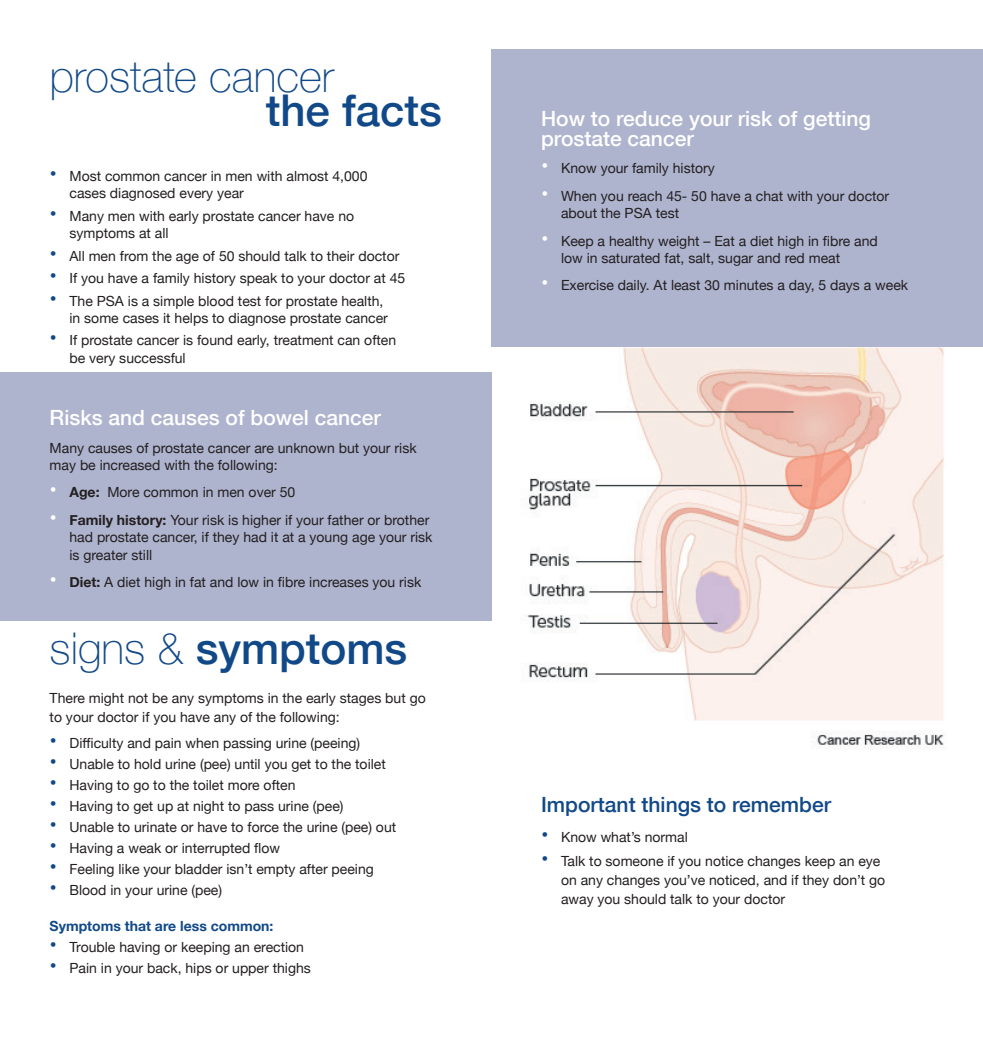
<style>
.page{position:relative;width:983px;height:1042px;background:#fff}
.page>*{position:absolute;margin:0;border:0;box-sizing:border-box;transform-origin:0 0}
.t1{font:500 43.75px "Helvetica Neue";color:#114988}
.t2{font:100 43.75px "Helvetica Neue";color:#114988}
.t3{font:500 21px/19.2px "Helvetica Neue";color:#fff}
.t4{font:500 21px "Helvetica Neue";color:#114988}
.t5{font:14px/17.5px "Helvetica Neue";color:#231f20}
.t6{font:700 14px "Helvetica Neue";color:#114988}
.s1{font-size:21px;color:#114988}
.s2{font-size:21px;color:#fff}
.s3{font-weight:700}
.s4{font-weight:100}
</style>
<div class="page">
<div style="left:0;top:372px;width:491px;height:248px;background:#aeb3ce"></div>
<img style="left:527px;top:347px;width:417px;height:402px">
<div style="left:491px;top:50px;width:491px;height:297px;background:#aeb3ce"></div>
<h1 class="t2" style="left:50px;top:43px;width:286px">prostate cancer</h1>
<h1 class="t1" style="left:266px;top:84px;width:177px">the facts</h1>
<p class="t5" style="left:69px;top:168px;width:299px;text-indent:-20px"><span class="s1">•</span> Most common cancer in men with almost 4,000 cases diagnosed every year</p>
<p class="t5" style="left:69px;top:208px;width:286px;text-indent:-20px"><span class="s1">•</span> Many men with early prostate cancer have no symptoms at all</p>
<p class="t5" style="left:50px;top:248px;width:351px"><span class="s1">•</span> All men from the age of 50 should talk to their doctor</p>
<p class="t5" style="left:50px;top:270px;width:357px"><span class="s1">•</span> If you have a family history speak to your doctor at 45</p>
<p class="t5" style="left:69px;top:293px;width:320px;text-indent:-20px"><span class="s1">•</span> The PSA is a simple blood test for prostate health, in some cases it helps to diagnose prostate cancer</p>
<p class="t5" style="left:69px;top:332px;width:328px;text-indent:-20px"><span class="s1">•</span> If prostate cancer is found early, treatment can often be very successful</p>
<h2 class="t3" style="left:50px;top:408px;width:333px">Risks and causes of bowel cancer</h2>
<p class="t5" style="left:50px;top:439px;width:368px">Many causes of prostate cancer are unknown but your risk may be increased with the following:</p>
<p class="t5" style="left:50px;top:484px;width:247px"><span class="s2">•</span> <span class="s3">Age:</span> More common in men over 50</p>
<p class="t5" style="left:69px;top:512px;width:364px;text-indent:-20px"><span class="s2">•</span> <span class="s3">Family history:</span> Your risk is higher if your father or brother had prostate cancer, if they had it at a young age your risk is greater still</p>
<p class="t5" style="left:50px;top:574px;width:373px"><span class="s2">•</span> <span class="s3">Diet:</span> A diet high in fat and low in fibre increases you risk</p>
<h1 class="t1" style="left:50px;top:622px;width:359px"><span class="s4">signs &amp;</span> symptoms</h1>
<p class="t5" style="left:50px;top:689px;width:377px;line-height:19.2px">There might not be any symptoms in the early stages but go to your doctor if you have any of the following:</p>
<p class="t5" style="left:50px;top:735px;width:312px"><span class="s1">•</span> Difficulty and pain when passing urine (peeing)</p>
<p class="t5" style="left:50px;top:756px;width:337px"><span class="s1">•</span> Unable to hold urine (pee) until you get to the toilet</p>
<p class="t5" style="left:50px;top:777px;width:247px"><span class="s1">•</span> Having to go to the toilet more often</p>
<p class="t5" style="left:50px;top:798px;width:295px"><span class="s1">•</span> Having to get up at night to pass urine (pee)</p>
<p class="t5" style="left:50px;top:819px;width:348px"><span class="s1">•</span> Unable to urinate or have to force the urine (pee) out</p>
<p class="t5" style="left:50px;top:840px;width:232px"><span class="s1">•</span> Having a weak or interrupted flow</p>
<p class="t5" style="left:50px;top:861px;width:326px"><span class="s1">•</span> Feeling like your bladder isn’t empty after peeing</p>
<p class="t5" style="left:50px;top:882px;width:174px"><span class="s1">•</span> Blood in your urine (pee)</p>
<p class="t6" style="left:50px;top:915px;width:225px">Symptoms that are less common:</p>
<p class="t5" style="left:50px;top:939px;width:256px"><span class="s1">•</span> Trouble having or keeping an erection</p>
<p class="t5" style="left:50px;top:960px;width:263px"><span class="s1">•</span> Pain in your back, hips or upper thighs</p>
<h2 class="t3" style="left:541px;top:109px;width:331px">How to reduce your risk of getting prostate cancer</h2>
<p class="t5" style="left:541px;top:160px;width:175px"><span class="s2">•</span> Know your family history</p>
<p class="t5" style="left:561px;top:188px;width:330px;text-indent:-20px"><span class="s2">•</span> When you reach 45- 50 have a chat with your doctor about the PSA test</p>
<p class="t5" style="left:561px;top:233px;width:318px;text-indent:-20px"><span class="s2">•</span> Keep a healthy weight – Eat a diet high in fibre and low in saturated fat, salt, sugar and red meat</p>
<p class="t5" style="left:541px;top:277px;width:368px"><span class="s2">•</span> Exercise daily. At least 30 minutes a day, 5 days a week</p>
<h2 class="t4" style="left:541px;top:792px;width:291px">Important things to remember</h2>
<p class="t5" style="left:541px;top:828px;width:148px"><span class="s1">•</span> Know what’s normal</p>
<p class="t5" style="left:561px;top:852px;width:325px;line-height:19.2px;text-indent:-20px"><span class="s1">•</span> Talk to someone if you notice changes keep an eye on any changes you’ve noticed, and if they don’t go away you should talk to your doctor</p>
</div>
